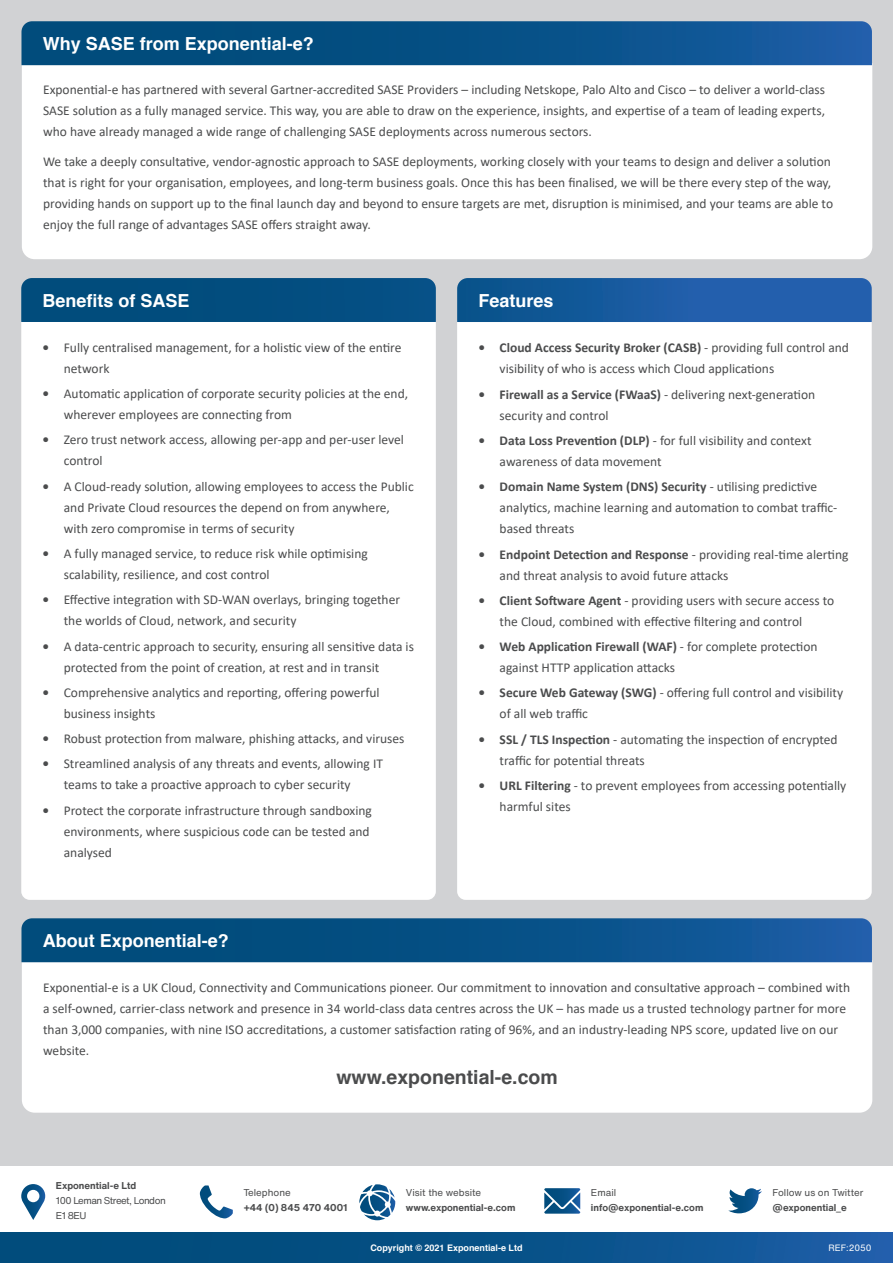
<style>
.page{position:relative;width:893px;height:1263px;background:#fff}
.page>*{position:absolute;margin:0;border:0;box-sizing:border-box;transform-origin:0 0}
.t1{font:700 19.5px "Helvetica";color:#4b4c4d}
.t2{font:700 18px "Helvetica";color:#fff}
.t3{font:13.5px/21px "Calibri";color:#4b4c4d}
.t4{font:700 9.75px "Helvetica Now Text";color:#4b4c4d}
.t5{font:9.75px "Helvetica Now Text";color:#4b4c4d}
.t6{font:9.75px/15px "Helvetica Now Text";letter-spacing:-.05em;color:#4b4c4d}
.t7{font:700 9px "Helvetica";color:#fff}
.t8{font:9px "Helvetica Now Text";color:#fff}
.s1{font-weight:700}
</style>
<div class="page">
<div style="left:0;top:0;width:893px;height:1180px;background:#d1d2d4"></div>
<div style="left:0;top:1166px;width:893px;height:97px;background:#fff"></div>
<svg style="left:728px;top:1188px;width:34px;height:25px"></svg>
<svg style="left:21px;top:1184px;width:24px;height:36px"></svg>
<svg style="left:544px;top:1188px;width:36px;height:26px"></svg>
<svg style="left:200px;top:1185px;width:33px;height:33px"></svg>
<svg style="left:359px;top:1184px;width:36px;height:36px"></svg>
<div style="left:0;top:1233px;width:893px;height:30px;background:linear-gradient(to right,#004873,#185ba1)"></div>
<div style="left:457px;top:322px;width:415px;height:578px;background:#fff"></div>
<div style="left:21px;top:322px;width:415px;height:578px;background:#fff"></div>
<svg style="left:457px;top:278px;width:415px;height:44px;background:#1a5ba1"></svg>
<svg style="left:21px;top:278px;width:415px;height:44px;background:#034d7f"></svg>
<div style="left:22px;top:962px;width:850px;height:151px;background:#fff"></div>
<svg style="left:21px;top:918px;width:851px;height:44px;background:#0a5289"></svg>
<div style="left:22px;top:65px;width:850px;height:194px;background:#fff"></div>
<svg style="left:21px;top:21px;width:851px;height:44px;background:#0a5289"></svg>
<p class="t2" style="left:43px;top:29px;width:273px">Why SASE from Exponential-e?</p>
<p class="t3" style="left:43px;top:79px;width:783px;text-align:justify">Exponential-e has partnered with several Gartner-accredited SASE Providers – including Netskope, Palo Alto and Cisco – to deliver a world-class SASE solution as a fully managed service. This way, you are able to draw on the experience, insights, and expertise of a team of leading experts, who have already managed a wide range of challenging SASE deployments across numerous sectors.</p>
<p class="t3" style="left:43px;top:151px;width:791px">We take a deeply consultative, vendor-agnostic approach to SASE deployments, working closely with your teams to design and deliver a solution that is right for your organisation, employees, and long-term business goals. Once this has been finalised, we will be there every step of the way, providing hands on support up to the final launch day and beyond to ensure targets are met, disruption is minimised, and your teams are able to enjoy the full range of advantages SASE offers straight away.</p>
<p class="t2" style="left:43px;top:286px;width:149px">Benefits of SASE</p>
<p class="t2" style="left:478px;top:286px;width:77px">Features</p>
<p class="t3" style="left:64px;top:337px;width:339px;text-indent:-21px"><span class="s1">•</span> Fully centralised management, for a holistic view of the entire network</p>
<p class="t3" style="left:64px;top:383px;width:346px;text-indent:-21px"><span class="s1">•</span> Automatic application of corporate security policies at the end, wherever employees are connecting from</p>
<p class="t3" style="left:64px;top:429px;width:342px;text-indent:-21px"><span class="s1">•</span> Zero trust network access, allowing per-app and per-user level control</p>
<p class="t3" style="left:64px;top:475px;width:351px;text-indent:-21px"><span class="s1">•</span> A Cloud-ready solution, allowing employees to access the Public and Private Cloud resources the depend on from anywhere, with zero compromise in terms of security</p>
<p class="t3" style="left:64px;top:543px;width:306px;text-indent:-21px"><span class="s1">•</span> A fully managed service, to reduce risk while optimising scalability, resilience, and cost control</p>
<p class="t3" style="left:64px;top:589px;width:338px;text-indent:-21px"><span class="s1">•</span> Effective integration with SD-WAN overlays, bringing together the worlds of Cloud, network, and security</p>
<p class="t3" style="left:64px;top:635px;width:352px;text-indent:-21px"><span class="s1">•</span> A data-centric approach to security, ensuring all sensitive data is protected from the point of creation, at rest and in transit</p>
<p class="t3" style="left:64px;top:681px;width:317px;text-indent:-21px"><span class="s1">•</span> Comprehensive analytics and reporting, offering powerful business insights</p>
<p class="t3" style="left:43px;top:728px;width:364px"><span class="s1">•</span> Robust protection from malware, phishing attacks, and viruses</p>
<p class="t3" style="left:64px;top:753px;width:321px;text-indent:-21px"><span class="s1">•</span> Streamlined analysis of any threats and events, allowing IT teams to take a proactive approach to cyber security</p>
<p class="t3" style="left:64px;top:799px;width:310px;text-indent:-21px"><span class="s1">•</span> Protect the corporate infrastructure through sandboxing environments, where suspicious code can be tested and analysed</p>
<p class="t2" style="left:43px;top:926px;width:188px">About Exponential-e?</p>
<p class="t3" style="left:500px;top:337px;width:351px;text-indent:-21px"><span class="s1">• Cloud Access Security Broker (CASB)</span> - providing full control and visibility of who is access which Cloud applications</p>
<p class="t3" style="left:500px;top:383px;width:317px;text-indent:-21px"><span class="s1">• Firewall as a Service (FWaaS)</span> - delivering next-generation security and control</p>
<p class="t3" style="left:500px;top:430px;width:313px;text-indent:-21px"><span class="s1">• Data Loss Prevention (DLP)</span> - for full visibility and context awareness of data movement</p>
<p class="t3" style="left:500px;top:476px;width:339px;text-indent:-21px"><span class="s1">• Domain Name System (DNS) Security</span> - utilising predictive analytics, machine learning and automation to combat traffic&shy;based threats</p>
<p class="t3" style="left:500px;top:543px;width:350px;text-indent:-21px"><span class="s1">• Endpoint Detection and Response</span> - providing real-time alerting and threat analysis to avoid future attacks</p>
<p class="t3" style="left:500px;top:589px;width:336px;text-indent:-21px"><span class="s1">• Client Software Agent</span> - providing users with secure access to the Cloud, combined with effective filtering and control</p>
<p class="t3" style="left:500px;top:636px;width:319px;text-indent:-21px"><span class="s1">• Web Application Firewall (WAF)</span> - for complete protection against HTTP application attacks</p>
<p class="t3" style="left:500px;top:682px;width:345px;text-indent:-21px"><span class="s1">• Secure Web Gateway (SWG)</span> - offering full control and visibility of all web traffic</p>
<p class="t3" style="left:500px;top:728px;width:340px;text-indent:-21px"><span class="s1">• SSL / TLS Inspection</span> - automating the inspection of encrypted traffic for potential threats</p>
<p class="t3" style="left:500px;top:774px;width:348px;text-indent:-21px"><span class="s1">• URL Filtering</span> - to prevent employees from accessing potentially harmful sites</p>
<p class="t3" style="left:43px;top:976px;width:808px">Exponential-e is a UK Cloud, Connectivity and Communications pioneer. Our commitment to innovation and consultative approach – combined with a self-owned, carrier-class network and presence in 34 world-class data centres across the UK – has made us a trusted technology partner for more than 3,000 companies, with nine ISO accreditations, a customer satisfaction rating of 96%, and an industry-leading NPS score, updated live on our website.</p>
<p class="t1" style="left:336px;top:1061px;width:223px">www.exponential-e.com</p>
<p class="t4" style="left:56px;top:1178px;width:82px">Exponential-e Ltd</p>
<p class="t6" style="left:56px;top:1193px;width:111px">100 Leman Street, London<br>E1 8EU</p>
<p class="t5" style="left:243px;top:1185px;width:49px">Telephone</p>
<p class="t4" style="left:243px;top:1200px;width:106px">+44 (0) 845 470 4001</p>
<p class="t5" style="left:406px;top:1185px;width:77px">Visit the website</p>
<p class="t4" style="left:406px;top:1200px;width:111px">www.exponential-e.com</p>
<p class="t7" style="left:370px;top:1241px;width:154px">Copyright © 2021 Exponential-e Ltd</p>
<p class="t5" style="left:591px;top:1185px;width:27px">Email</p>
<p class="t4" style="left:591px;top:1200px;width:114px">info@exponential-e.com</p>
<p class="t5" style="left:773px;top:1185px;width:92px">Follow us on Twitter</p>
<p class="t4" style="left:773px;top:1200px;width:76px">@exponential_e</p>
<p class="t8" style="left:828px;top:1241px;width:45px">REF:2050</p>
</div>
